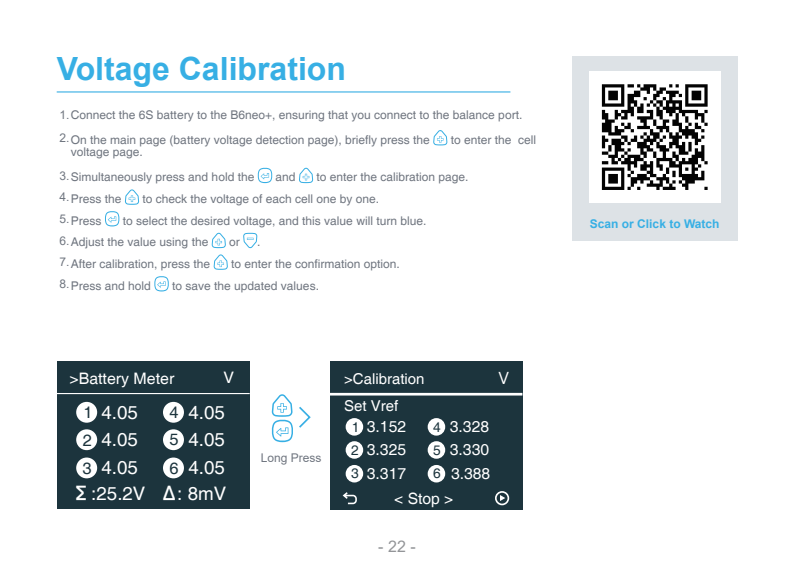
<style>
.page{position:relative;width:794px;height:567px;background:#fff}
.page>*{position:absolute;margin:0;border:0;box-sizing:border-box;transform-origin:0 0}
.t1{font:700 32px "Arial";color:#37afe4}
.t2{font:18.8px "Helvetica";color:#fff}
.t3{font:16px "Helvetica";color:#fff}
.t4{font:16px "Arial";color:#939598}
.t5{font:16px "Mi Sans";color:#fff}
.t6{font:15.6px/23.6px "Helvetica";color:#fff;text-align:justify}
.t7{font:14.8px/26.8px "Helvetica";color:#fff}
.t8{font:13.6px "Helvetica";color:#1c343d}
.t9{font:12px/25.2px "Helvetica";color:#707680}
.t10{font:700 12px "Arial";color:#37afe4}
.t11{font:12px "Arial";color:#707680}
.s1{font-family:"Arial"}
.s2{font-size:16.4px;color:#1c343d}
.s3{font-family:"Mi Sans";font-weight:500}
</style>
<div class="page">
<hr style="left:57px;top:91px;width:453px;height:2px;background:#39afe4">
<svg style="left:433px;top:130px;width:14px;height:15px"></svg>
<svg style="left:257px;top:168px;width:15px;height:15px"></svg>
<svg style="left:299px;top:168px;width:14px;height:15px"></svg>
<svg style="left:125px;top:189px;width:14px;height:16px"></svg>
<svg style="left:105px;top:211px;width:15px;height:15px"></svg>
<svg style="left:211px;top:233px;width:15px;height:15px"></svg>
<svg style="left:243px;top:233px;width:14px;height:15px"></svg>
<svg style="left:213px;top:254px;width:15px;height:16px"></svg>
<svg style="left:154px;top:276px;width:15px;height:15px"></svg>
<div style="left:330px;top:362px;width:192px;height:148px;background:#1c343d"></div>
<hr style="left:330px;top:393px;width:192px;height:2px;background:#fff">
<div style="left:346px;top:418px;width:17px;height:18px;background:#fff;border-radius:50%"></div>
<div style="left:428px;top:418px;width:17px;height:18px;background:#fff;border-radius:50%"></div>
<div style="left:346px;top:441px;width:17px;height:18px;background:#fff;border-radius:50%"></div>
<div style="left:428px;top:441px;width:17px;height:18px;background:#fff;border-radius:50%"></div>
<div style="left:346px;top:465px;width:17px;height:17px;background:#fff;border-radius:50%"></div>
<div style="left:428px;top:465px;width:17px;height:17px;background:#fff;border-radius:50%"></div>
<svg style="left:495px;top:491px;width:14px;height:14px"></svg>
<svg style="left:343px;top:492px;width:14px;height:12px"></svg>
<svg style="left:271px;top:394px;width:40px;height:48px"></svg>
<div style="left:572px;top:57px;width:165px;height:184px;background:#dde2e6"></div>
<div style="left:589px;top:71px;width:131px;height:132px;background:#fff"></div>
<svg style="left:601px;top:84px;width:107px;height:106px"></svg>
<div style="left:57px;top:362px;width:193px;height:147px;background:#1c343d"></div>
<hr style="left:57px;top:393px;width:193px;height:1px;background:#fff">
<div style="left:76px;top:402px;width:21px;height:21px;background:#fff;border-radius:50%"></div>
<div style="left:163px;top:402px;width:21px;height:21px;background:#fff;border-radius:50%"></div>
<div style="left:76px;top:429px;width:21px;height:21px;background:#fff;border-radius:50%"></div>
<div style="left:163px;top:429px;width:21px;height:21px;background:#fff;border-radius:50%"></div>
<div style="left:76px;top:457px;width:21px;height:21px;background:#fff;border-radius:50%"></div>
<div style="left:163px;top:457px;width:21px;height:21px;background:#fff;border-radius:50%"></div>
<h1 class="t1" style="left:57px;top:46px;width:291px">Voltage Calibration</h1>
<p class="t9" style="left:60px;top:102px;width:464px"><span class="s1">1.</span>Connect the 6S battery to the B6neo+, ensuring that you connect to the balance port.<br><span class="s1">2.</span>On the main page (battery voltage detection page), briefly press the</p>
<p class="t9" style="left:451px;top:127px;width:87px">to enter the cell</p>
<p class="t9" style="left:60px;top:140px;width:196px;text-indent:11px">voltage page.<br><span class="s1">3.</span>Simultaneously press and hold the</p>
<p class="t9" style="left:276px;top:165px;width:22px">and</p>
<p class="t9" style="left:316px;top:165px;width:154px">to enter the calibration page.</p>
<p class="t9" style="left:60px;top:187px;width:64px"><span class="s1">4.</span>Press the</p>
<p class="t9" style="left:142px;top:187px;width:238px">to check the voltage of each cell one by one.</p>
<p class="t9" style="left:60px;top:208px;width:44px"><span class="s1">5.</span>Press</p>
<p class="t9" style="left:60px;top:210px;width:368px;line-height:21.6px;text-indent:63px">to select the desired voltage, and this value will turn blue.<br><span class="s1">6.</span>Adjust the value using the</p>
<p class="t9" style="left:229px;top:230px;width:12px">or</p>
<p class="t9" style="left:257px;top:230px;width:5px">.</p>
<p class="t9" style="left:60px;top:252px;width:152px"><span class="s1">7.</span>After calibration, press the</p>
<p class="t9" style="left:231px;top:252px;width:170px">to enter the confirmation option.</p>
<p class="t9" style="left:60px;top:273px;width:93px"><span class="s1">8.</span>Press and hold</p>
<p class="t9" style="left:172px;top:273px;width:148px">to save the updated values.</p>
<h3 class="t3" style="left:69px;top:369px;width:106px">&gt;Battery Meter</h3>
<h3 class="t3" style="left:224px;top:369px;width:12px">V</h3>
<h2 class="t2" style="left:83px;top:401px;width:56px"><span class="s2">1</span> 4.05</h2>
<h2 class="t2" style="left:169px;top:401px;width:57px"><span class="s2">4</span> 4.05</h2>
<h2 class="t2" style="left:83px;top:429px;width:57px"><span class="s2">2</span> 4.05</h2>
<h2 class="t2" style="left:169px;top:429px;width:57px"><span class="s2">5</span> 4.05</h2>
<h2 class="t2" style="left:83px;top:457px;width:57px"><span class="s2">3</span> 4.05</h2>
<h2 class="t2" style="left:169px;top:457px;width:57px"><span class="s2">6</span> 4.05</h2>
<h2 class="t2" style="left:76px;top:483px;width:152px"><span class="s3">Σ</span> :25.2V <span class="s3">Δ</span>: 8mV</h2>
<p class="t11" style="left:261px;top:450px;width:62px">Long Press</p>
<p class="t7" style="left:344px;top:366px;width:82px">&gt;Calibration<br>Set Vref</p>
<p class="t6" style="left:367px;top:415px;width:41px">3.152<br>3.325<br>3.317</p>
<p class="t6" style="left:450px;top:415px;width:41px">3.328</p>
<p class="t6" style="left:450px;top:439px;width:41px">3.330</p>
<p class="t6" style="left:451px;top:462px;width:41px">3.388</p>
<p class="t6" style="left:394px;top:487px;width:61px">&lt; Stop &gt;</p>
<p class="t8" style="left:352px;top:419px;width:9px">1</p>
<p class="t8" style="left:433px;top:419px;width:9px">4</p>
<p class="t8" style="left:351px;top:442px;width:9px">2</p>
<p class="t8" style="left:433px;top:442px;width:9px">5</p>
<p class="t8" style="left:351px;top:466px;width:9px">3</p>
<p class="t8" style="left:433px;top:466px;width:9px">6</p>
<h3 class="t5" style="left:498px;top:367px;width:12px">V</h3>
<h3 class="t4" style="left:378px;top:536px;width:39px">- 22 -</h3>
<p class="t10" style="left:590px;top:215px;width:131px">Scan or Click to Watch</p>
</div>
